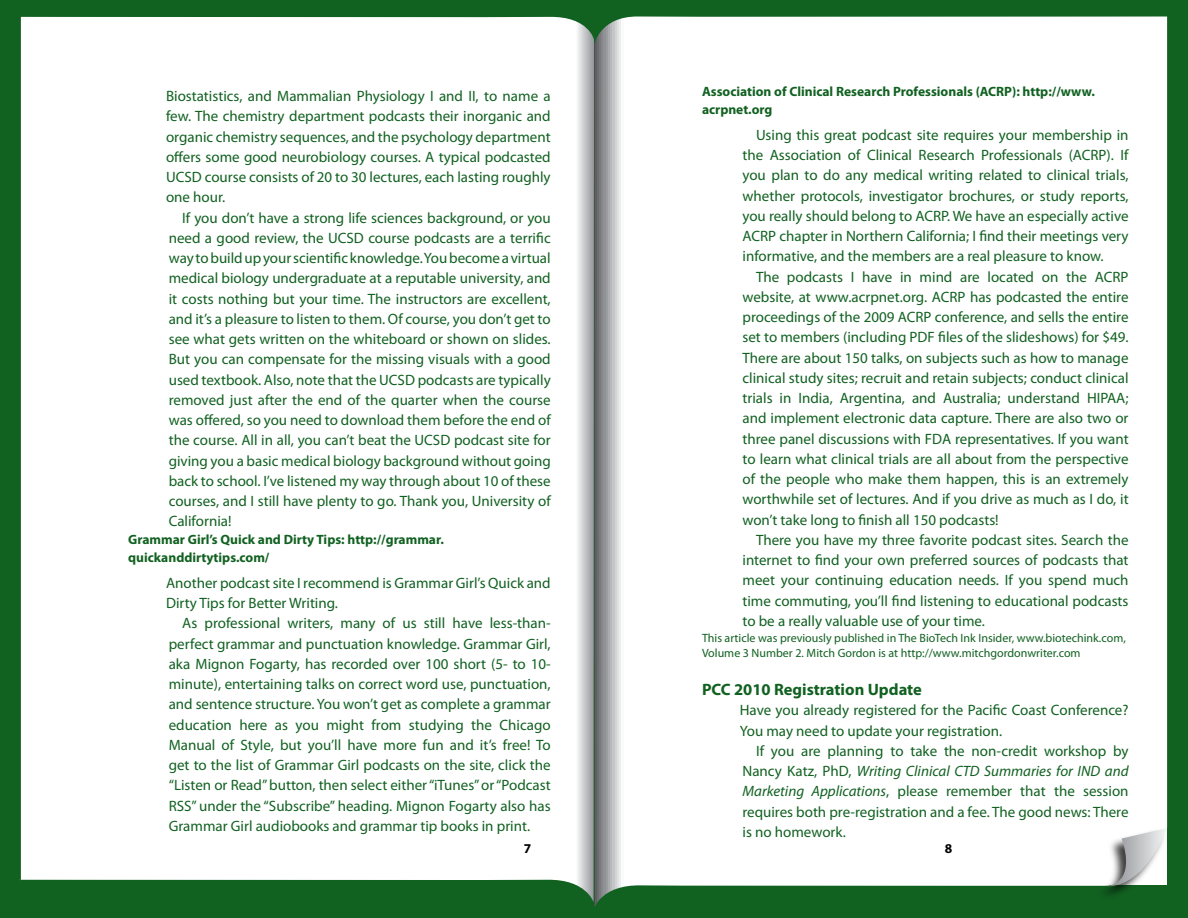
<style>
.page{position:relative;width:1188px;height:918px;background:#fff}
.page>*{position:absolute;margin:0;border:0;box-sizing:border-box;transform-origin:0 0}
.t1{font:700 16.5px "Myriad Pro";color:#116121}
.t2{font:15px/20.2px "Myriad Pro";color:#116121;text-align:justify}
.t3{font:700 13.5px/18px "Myriad Pro";color:#116121}
.t4{font:12px/14.4px "Myriad Pro";color:#116121}
.s1{font-style:italic}
</style>
<div class="page">
<div style="left:0;top:0;width:594px;height:918px;background:#116121"></div>
<div style="left:19px;top:16px;width:575px;height:886px;background:#fff"></div>
<div style="left:594px;top:0;width:594px;height:918px;background:#116121"></div>
<svg style="left:594px;top:16px;width:573px;height:891px;background:#f4f6f5"></svg>
<div style="left:1095px;top:827px;width:73px;height:74px;background:#000;opacity:.75"></div>
<svg style="left:1108px;top:828px;width:59px;height:58px;background:#d1d3d3"></svg>
<svg style="left:525px;top:844px;width:6px;height:9px"></svg>
<svg style="left:945px;top:844px;width:7px;height:9px"></svg>
<p class="t2" style="left:166px;top:86px;width:386px">Biostatistics, and Mammalian Physiology I and II, to name a few. The chemistry department podcasts their inorganic and organic chemistry sequences, and the psychology department offers some good neurobiology courses. A typical podcasted UCSD course consists of 20 to 30 lectures, each lasting roughly one hour.</p>
<p class="t2" style="left:169px;top:207px;width:384px;text-indent:14px">If you don’t have a strong life sciences background, or you need a good review, the UCSD course podcasts are a terrific way to build up your scientific knowledge. You become a virtual medical biology undergraduate at a reputable university, and it costs nothing but your time. The instructors are excellent, and it’s a pleasure to listen to them. Of course, you don’t get to see what gets written on the whiteboard or shown on slides.<br>But you can compensate for the missing visuals with a good used textbook. Also, note that the UCSD podcasts are typically removed just after the end of the quarter when the course was offered, so you need to download them before the end of the course. All in all, you can’t beat the UCSD podcast site for giving you a basic medical biology background without going back to school. I’ve listened my way through about 10 of these courses, and I still have plenty to go. Thank you, University of California!</p>
<p class="t3" style="left:128px;top:530px;width:317px">Grammar Girl’s Quick and Dirty Tips: http://grammar. quickanddirtytips.com/</p>
<p class="t2" style="left:166px;top:573px;width:386px">Another podcast site I recommend is Grammar Girl’s Quick and<br>Dirty Tips for Better Writing.</p>
<p class="t2" style="left:169px;top:613px;width:384px;text-indent:14px">As professional writers, many of us still have less-than&shy;perfect grammar and punctuation knowledge. Grammar Girl, aka Mignon Fogarty, has recorded over 100 short (5- to 10- minute), entertaining talks on correct word use, punctuation, and sentence structure. You won’t get as complete a grammar education here as you might from studying the Chicago Manual of Style, but you’ll have more fun and it’s free! To get to the list of Grammar Girl podcasts on the site, click the “Listen or Read” button, then select either “iTunes” or “Podcast RSS” under the “Subscribe” heading. Mignon Fogarty also has Grammar Girl audiobooks and grammar tip books in print.</p>
<p class="t3" style="left:702px;top:82px;width:394px">Association of Clinical Research Professionals (ACRP): http://www. acrpnet.org</p>
<p class="t2" style="left:742px;top:124px;width:388px;text-indent:14px">Using this great podcast site requires your membership in the Association of Clinical Research Professionals (ACRP). If you plan to do any medical writing related to clinical trials, whether protocols, investigator brochures, or study reports, you really should belong to ACRP. We have an especially active ACRP chapter in Northern California; I find their meetings very informative, and the members are a real pleasure to know.</p>
<p class="t2" style="left:742px;top:266px;width:388px;text-indent:14px">The podcasts I have in mind are located on the ACRP website, at www.acrpnet.org. ACRP has podcasted the entire proceedings of the 2009 ACRP conference, and sells the entire set to members (including PDF files of the slideshows) for $49.<br>There are about 150 talks, on subjects such as how to manage clinical study sites; recruit and retain subjects; conduct clinical trials in India, Argentina, and Australia; understand HIPAA; and implement electronic data capture. There are also two or three panel discussions with FDA representatives. If you want to learn what clinical trials are all about from the perspective of the people who make them happen, this is an extremely worthwhile set of lectures. And if you drive as much as I do, it won’t take long to finish all 150 podcasts!</p>
<p class="t2" style="left:743px;top:529px;width:388px;text-indent:14px">There you have my three favorite podcast sites. Search the internet to find your own preferred sources of podcasts that meet your continuing education needs. If you spend much time commuting, you’ll find listening to educational podcasts to be a really valuable use of your time.</p>
<p class="t4" style="left:702px;top:631px;width:425px">This article was previously published in The BioTech Ink Insider, www.biotechink.com,<br>Volume 3 Number 2. Mitch Gordon is at http://www.mitchgordonwriter.com</p>
<p class="t1" style="left:702px;top:679px;width:221px">PCC 2010 Registration Update</p>
<p class="t2" style="left:740px;top:700px;width:390px">Have you already registered for the Pacific Coast Conference?<br>You may need to update your registration.</p>
<p class="t2" style="left:743px;top:740px;width:388px;text-indent:14px">If you are planning to take the non-credit workshop by Nancy Katz, PhD, <span class="s1">Writing Clinical CTD Summaries for IND and Marketing Applications</span>, please remember that the session requires both pre-registration and a fee. The good news: There is no homework.</p>
</div>
